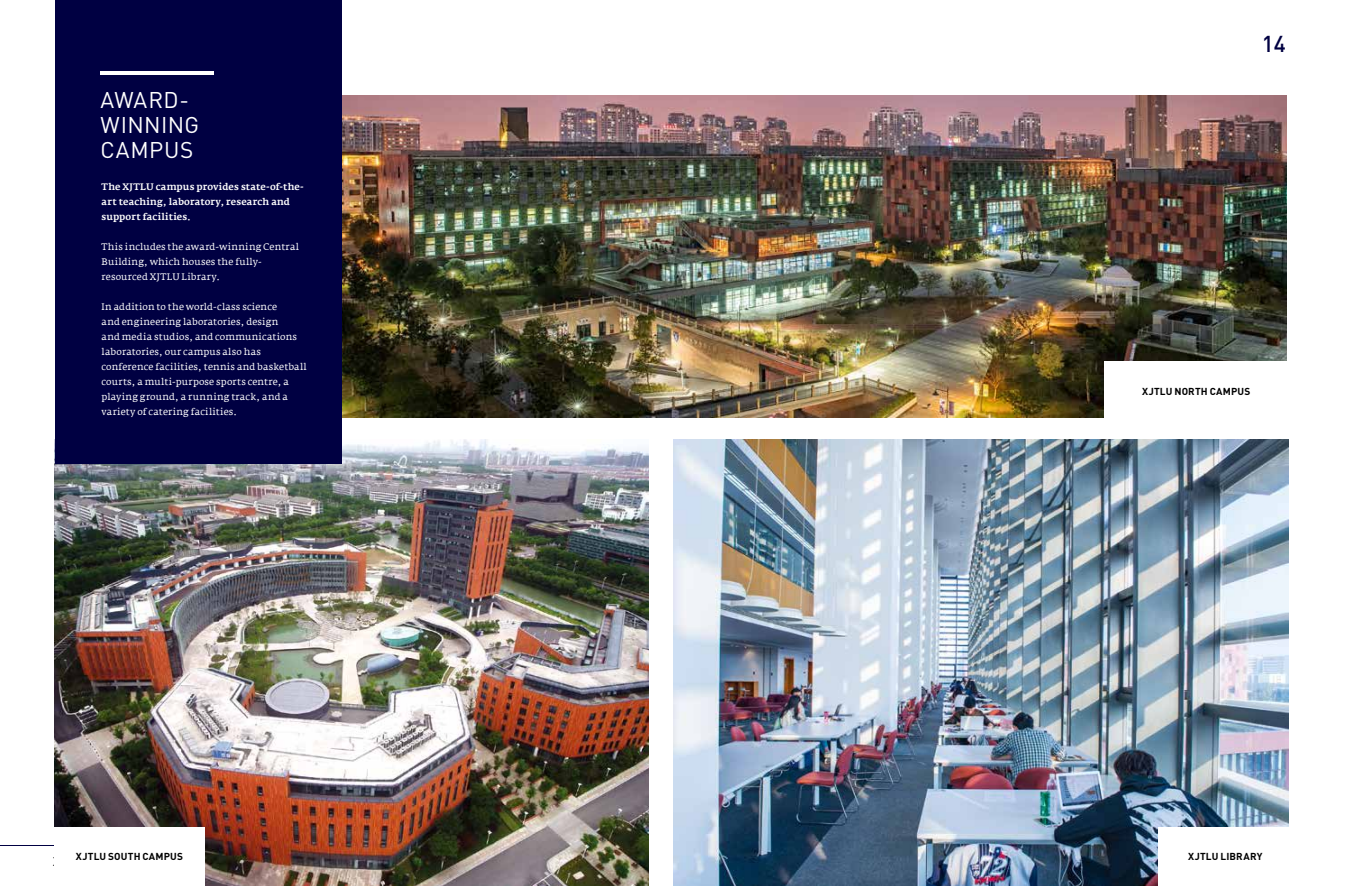
<style>
.page{position:relative;width:1347px;height:886px;background:#fff}
.page>*{position:absolute;margin:0;border:0;box-sizing:border-box;transform-origin:0 0}
.t1{font:22.5px/25px "DIN";letter-spacing:.02em;color:#fff}
.t2{font:500 22.5px "DIN";color:#000042}
.t3{font:700 12.5px "DIN";letter-spacing:.025em;color:#000}
.t4{font:700 10px "DIN";letter-spacing:.02em;color:#000}
.t5{font:9.38px/15px "Fedra Serif A";letter-spacing:.015em;color:#fff}
.t6{font:500 9.38px/15px "Fedra Serif A";letter-spacing:.02em;color:#fff}
</style>
<div class="page">
<hr style="left:0;top:845px;width:91px;height:1px;background:#000042">
<img style="left:673px;top:439px;width:615px;height:447px">
<img style="left:341px;top:95px;width:945px;height:322px">
<img style="left:55px;top:439px;width:593px;height:447px">
<div style="left:55px;top:0;width:286px;height:464px;background:#000042"></div>
<div style="left:1104px;top:362px;width:184px;height:58px;background:#fff"></div>
<hr style="left:101px;top:71px;width:113px;height:4px;background:#fff">
<div style="left:54px;top:828px;width:151px;height:58px;background:#fff"></div>
<div style="left:1158px;top:828px;width:133px;height:58px;background:#fff"></div>
<h1 class="t1" style="left:101px;top:87px;width:100px">AWARD-<br>WINNING<br>CAMPUS</h1>
<p class="t6" style="left:102px;top:180px;width:204px">The XJTLU campus provides state-of-the&shy;art teaching, laboratory, research and support facilities.</p>
<p class="t5" style="left:102px;top:240px;width:199px">This includes the award-winning Central<br>Building, which houses the fully&shy;resourced XJTLU Library.</p>
<p class="t5" style="left:102px;top:300px;width:207px">In addition to the world-class science<br>and engineering laboratories, design<br>and media studios, and communications laboratories, our campus also has conference facilities, tennis and basketball courts, a multi-purpose sports centre, a playing ground, a running track, and a variety of catering facilities.</p>
<h1 class="t2" style="left:1261px;top:29px;width:25px">14</h1>
<p class="t4" style="left:1142px;top:385px;width:110px">XJTLU NORTH CAMPUS</p>
<p class="t4" style="left:76px;top:850px;width:109px">XJTLU SOUTH CAMPUS</p>
<p class="t4" style="left:1188px;top:850px;width:76px">XJTLU LIBRARY</p>
<h2 class="t3" style="left:53px;top:853px;width:39px">XJTLU</h2>
</div>
